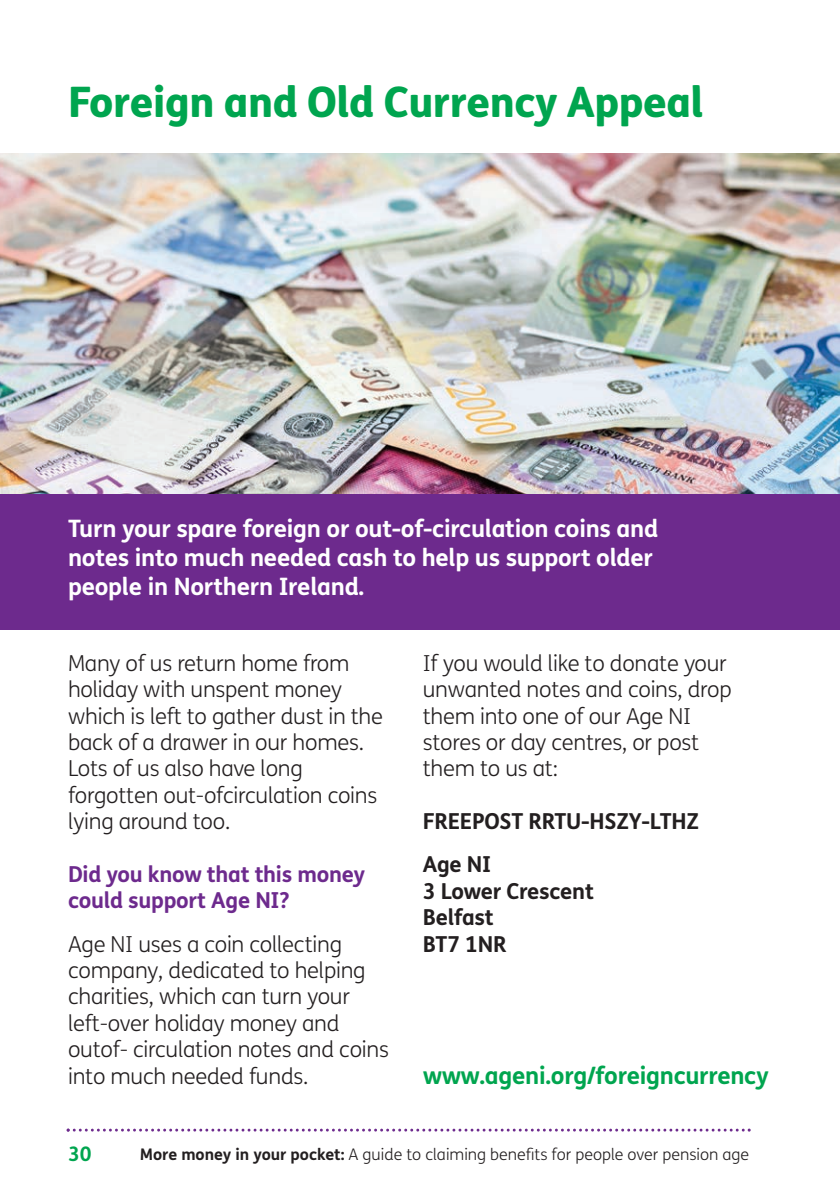
<style>
.page{position:relative;width:840px;height:1191px;background:#fff}
.page>*{position:absolute;margin:0;border:0;box-sizing:border-box;transform-origin:0 0}
.t1{font:800 42px "FS Me";letter-spacing:-.01em;color:#00a54f}
.t2{font:700 24px/28.8px "FS Me";letter-spacing:-.01em;color:#fff}
.t3{font:700 24px "FS Me";letter-spacing:-.01em;color:#00a54f}
.t4{font:300 22px/26.4px "FS Me";letter-spacing:-.01em;color:#231f20}
.t5{font:700 22px/26.4px "FS Me";letter-spacing:-.01em;color:#231f20}
.t6{font:700 22px/26.4px "FS Me";letter-spacing:-.01em;color:#6d2a8d}
.t7{font:700 20px "FS Me";color:#00a54f}
.t8{font:300 16px "FS Me";color:#231f20}
.s1{font-weight:700}
</style>
<div class="page">
<div style="left:0;top:493px;width:839px;height:136px;background:#6d2a8d"></div>
<svg style="left:67px;top:1128px;width:683px;height:3px"></svg>
<img style="left:0;top:153px;width:839px;height:340px">
<hr style="left:839px;top:0;width:1px;height:266px;background:#6d2a8d">
<hr style="left:839px;top:1050px;width:1px;height:74px;background:#6d2a8d">
<h1 class="t1" style="left:68px;top:68px;width:637px">Foreign and Old Currency Appeal</h1>
<p class="t2" style="left:68px;top:513px;width:591px">Turn your spare foreign or out-of-circulation coins and notes into much needed cash to help us support older people in Northern Ireland.</p>
<p class="t4" style="left:68px;top:649px;width:316px">Many of us return home from holiday with unspent money which is left to gather dust in the back of a drawer in our homes.<br>Lots of us also have long forgotten out-ofcirculation coins lying around too.</p>
<p class="t6" style="left:68px;top:860px;width:298px">Did you know that this money could support Age NI?</p>
<p class="t4" style="left:68px;top:930px;width:322px">Age NI uses a coin collecting company, dedicated to helping charities, which can turn your left-over holiday money and outof- circulation notes and coins into much needed funds.</p>
<p class="t4" style="left:422px;top:649px;width:310px">If you would like to donate your unwanted notes and coins, drop them into one of our Age NI stores or day centres, or post them to us at:</p>
<p class="t5" style="left:422px;top:798px;width:277px;line-height:43.2px">FREEPOST RRTU-HSZY-LTHZ<br>Age NI</p>
<p class="t5" style="left:422px;top:876px;width:172px">3 Lower Crescent<br>Belfast<br>BT7 1NR</p>
<p class="t3" style="left:423px;top:1057px;width:347px">www.ageni.org/foreigncurrency</p>
<p class="t7" style="left:68px;top:1138px;width:25px">30</p>
<p class="t8" style="left:140px;top:1143px;width:610px"><span class="s1">More money in your pocket:</span> A guide to claiming benefits for people over pension age</p>
</div>
